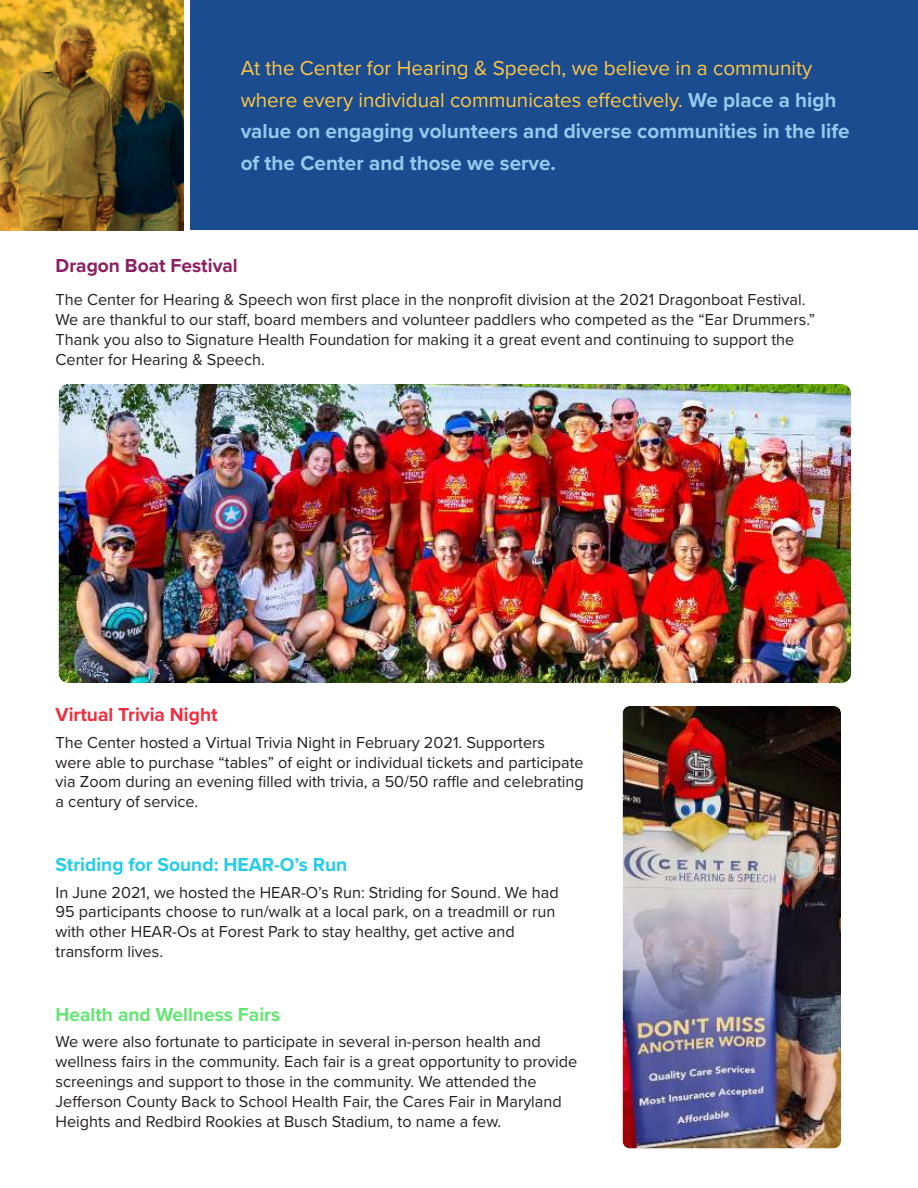
<style>
.page{position:relative;width:918px;height:1188px;background:#fff}
.page>*{position:absolute;margin:0;border:0;box-sizing:border-box;transform-origin:0 0}
.t1{font:21px/31.5px "Proxima Nova";color:#fec844}
.t2{font:700 19.5px "Proxima Nova";color:#24cce6}
.t3{font:700 19.5px "Proxima Nova";color:#63e673}
.t4{font:700 19.5px "Proxima Nova";color:#8c1f62}
.t5{font:700 19.5px "Proxima Nova";color:#ee2f40}
.t6{font:16.5px/19.8px "Proxima Nova";color:#231f20}
.s1{font-weight:700;color:#94caed}
</style>
<div class="page">
<img style="left:623px;top:707px;width:217px;height:441px">
<div style="left:620px;top:704px;width:223px;height:447px;border:2px solid #fff;border-radius:8px"></div>
<img style="left:60px;top:385px;width:790px;height:297px">
<div style="left:56px;top:381px;width:798px;height:305px;border:3px solid #fff;border-radius:11px"></div>
<div style="left:190px;top:0;width:728px;height:230px;background:#1b4c90"></div>
<img style="left:0;top:0;width:184px;height:230px">
<p class="t1" style="left:241px;top:54px;width:610px">At the Center for Hearing &amp; Speech, we believe in a community where every individual communicates effectively. <span class="s1">We place a high value on engaging volunteers and diverse communities in the life of the Center and those we serve.</span></p>
<p class="t4" style="left:56px;top:257px;width:184px">Dragon Boat Festival</p>
<p class="t6" style="left:56px;top:291px;width:761px">The Center for Hearing &amp; Speech won first place in the nonprofit division at the 2021 Dragonboat Festival.<br>We are thankful to our staff, board members and volunteer paddlers who competed as the “Ear Drummers.” Thank you also to Signature Health Foundation for making it a great event and continuing to support the Center for Hearing &amp; Speech.</p>
<p class="t5" style="left:56px;top:707px;width:164px">Virtual Trivia Night</p>
<p class="t6" style="left:56px;top:733px;width:530px">The Center hosted a Virtual Trivia Night in February 2021. Supporters were able to purchase “tables” of eight or individual tickets and participate via Zoom during an evening filled with trivia, a 50/50 raffle and celebrating a century of service.</p>
<p class="t2" style="left:56px;top:856px;width:293px">Striding for Sound: HEAR-O’s Run</p>
<p class="t6" style="left:56px;top:883px;width:505px">In June 2021, we hosted the HEAR-O’s Run: Striding for Sound. We had 95 participants choose to run/walk at a local park, on a treadmill or run with other HEAR-Os at Forest Park to stay healthy, get active and transform lives.</p>
<p class="t3" style="left:56px;top:1006px;width:226px">Health and Wellness Fairs</p>
<p class="t6" style="left:56px;top:1033px;width:523px">We were also fortunate to participate in several in-person health and wellness fairs in the community. Each fair is a great opportunity to provide screenings and support to those in the community. We attended the Jefferson County Back to School Health Fair, the Cares Fair in Maryland Heights and Redbird Rookies at Busch Stadium, to name a few.</p>
</div>
